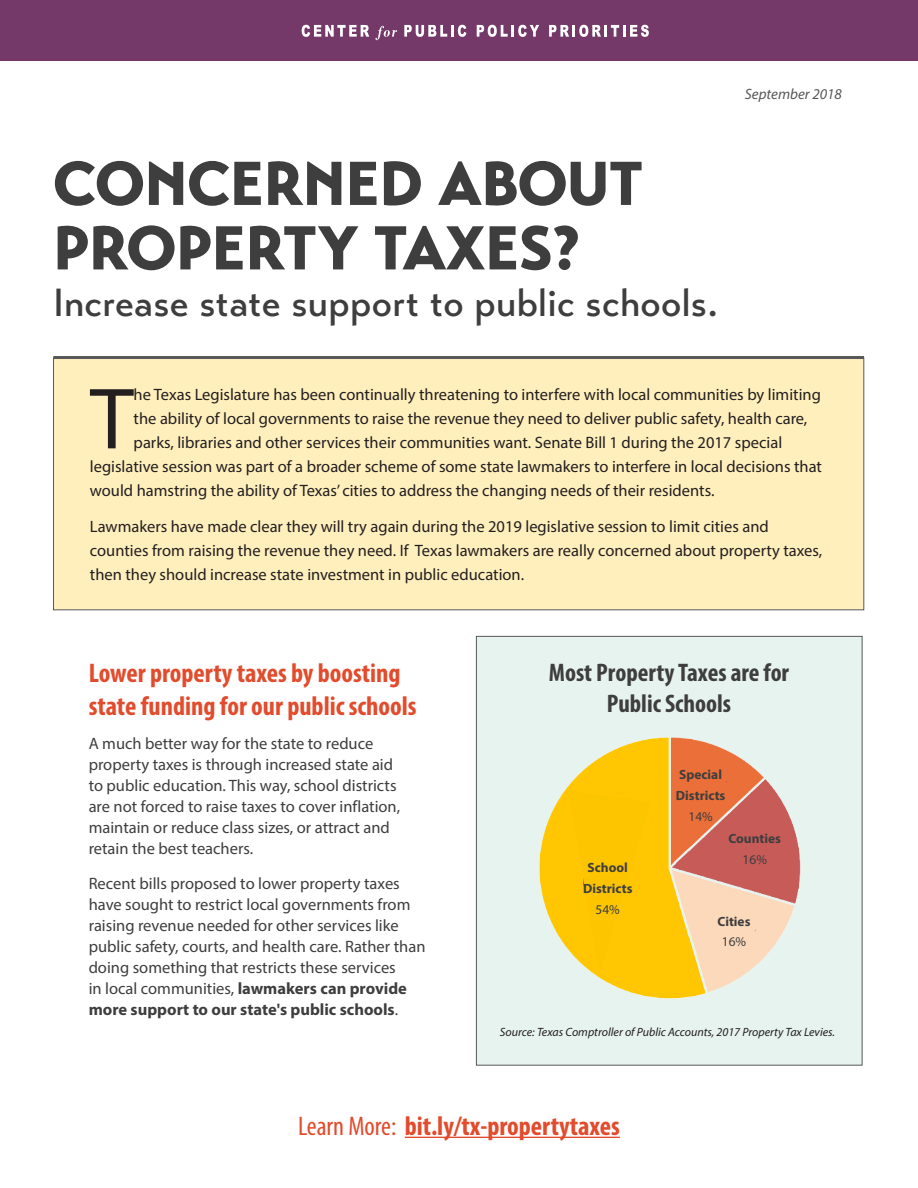
<style>
.page{position:relative;width:918px;height:1188px;background:#fff}
.page>*{position:absolute;margin:0;border:0;box-sizing:border-box;transform-origin:0 0}
.Body_Text{font:87.75px "Myriad Pro";color:#231f20}
.t1{font:900 61.5px/64.5px "Transat";color:#3e3e3f}
.t2{font:500 39px "Transat";letter-spacing:.025em;color:#3e3e3f}
.t3{font:700 condensed 27px/32.4px "Myriad Pro";color:#e24b2c}
.t4{font:700 condensed 25.5px "Myriad Pro";color:#3e3e3f}
.Body_Text-2{font:16.5px/24px "Myriad Pro";color:#231f20}
.t5{font:16.5px/21px "Myriad Pro";color:#3e3e3f}
.Body_Text-3{font:italic 15px "Myriad Pro";color:#57585a}
.t6{font:700 13.35px "Myriad Pro";color:#3e3e3f}
.t7{font:13.35px "Myriad Pro";color:#3e3e3f}
.Body_Text-4{font:italic 12px "Myriad Pro";color:#231f20}
.s1{font-weight:700}
.s2{font-weight:400}
</style>
<div class="page">
<div style="left:53px;top:358px;width:811px;height:252px;background:#ffefbc;border:1px solid #57585a"></div>
<hr style="left:53px;top:356px;width:811px;height:3px;background:#57585a">
<div style="left:476px;top:636px;width:386px;height:429px;background:#e7f3ef;border:1px solid #57585a"></div>
<div style="left:0;top:0;width:918px;height:61px;background:#743969"></div>
<svg style="left:302px;top:25px;width:67px;height:12px"></svg>
<svg style="left:375px;top:26px;width:22px;height:14px"></svg>
<svg style="left:404px;top:25px;width:62px;height:12px"></svg>
<svg style="left:477px;top:25px;width:62px;height:12px"></svg>
<svg style="left:549px;top:25px;width:100px;height:12px"></svg>
<img style="left:539px;top:737px;width:262px;height:262px">
<div style="left:568px;top:791px;width:83px;height:182px;background:#fdc500"></div>
<div style="left:699px;top:762px;width:46px;height:46px;background:#eb6f39"></div>
<img style="left:748px;top:840px;width:42px;height:22px">
<div style="left:709px;top:899px;width:62px;height:75px;background:#fcd9bb"></div>
<hr style="left:405px;top:1137px;width:215px;height:1px;background:#e24b2c">
<p class="t1" style="left:53px;top:151px;width:591px">CONCERNED ABOUT<br>PROPERTY TAXES?</p>
<p class="t2" style="left:53px;top:279px;width:666px">Increase state support to public schools.</p>
<p class="Body_Text-3" style="left:745px;top:84px;width:99px">September 2018</p>
<p class="Body_Text" style="left:90px;top:365px;width:45px">T</p>
<p class="Body_Text-2" style="left:134px;top:383px;width:689px">he Texas Legislature has been continually threatening to interfere with local communities by limiting</p>
<p class="Body_Text-2" style="left:134px;top:407px;width:675px">the ability of local governments to raise the revenue they need to deliver public safety, health care,</p>
<p class="Body_Text-2" style="left:134px;top:431px;width:650px">parks, libraries and other services their communities want. Senate Bill 1 during the 2017 special</p>
<p class="Body_Text-2" style="left:90px;top:455px;width:734px">legislative session was part of a broader scheme of some state lawmakers to interfere in local decisions that</p>
<p class="Body_Text-2" style="left:90px;top:479px;width:626px">would hamstring the ability of Texas’ cities to address the changing needs of their residents.</p>
<p class="Body_Text-2" style="left:90px;top:515px;width:734px">Lawmakers have made clear they will try again during the 2019 legislative session to limit cities and counties from raising the revenue they need. If Texas lawmakers are really concerned about property taxes, then they should increase state investment in public education.</p>
<p class="t3" style="left:89px;top:656px;width:330px">Lower property taxes by boosting state funding for our public schools</p>
<p class="t5" style="left:89px;top:733px;width:313px">A much better way for the state to reduce property taxes is through increased state aid to public education. This way, school districts are not forced to raise taxes to cover inflation, maintain or reduce class sizes, or attract and retain the best teachers.</p>
<p class="t5" style="left:89px;top:872px;width:338px">Recent bills proposed to lower property taxes have sought to restrict local governments from raising revenue needed for other services like public safety, courts, and health care. Rather than doing something that restricts these services<br>in local communities, <span class="s1">lawmakers can provide more support to our state's public schools</span>.</p>
<p class="t4" style="left:549px;top:657px;width:242px">Most Property Taxes are for</p>
<p class="t4" style="left:607px;top:687px;width:126px">Public Schools</p>
<p class="t6" style="left:588px;top:859px;width:42px">School</p>
<p class="t6" style="left:583px;top:880px;width:51px">Districts</p>
<p class="t7" style="left:596px;top:901px;width:26px">54%</p>
<p class="t6" style="left:679px;top:766px;width:44px">Special</p>
<p class="t6" style="left:676px;top:787px;width:51px">Districts</p>
<p class="t7" style="left:689px;top:808px;width:26px">14%</p>
<p class="t6" style="left:729px;top:830px;width:54px">Counties</p>
<p class="t7" style="left:743px;top:851px;width:26px">16%</p>
<p class="t6" style="left:717px;top:912px;width:35px">Cities</p>
<p class="t7" style="left:722px;top:934px;width:26px">16%</p>
<p class="Body_Text-4" style="left:500px;top:1024px;width:337px">Source: Texas Comptroller of Public Accounts, 2017 Property Tax Levies.</p>
<p class="t3" style="left:298px;top:1109px;width:323px"><span class="s2">Learn More:</span> bit.ly/tx-propertytaxes</p>
</div>
